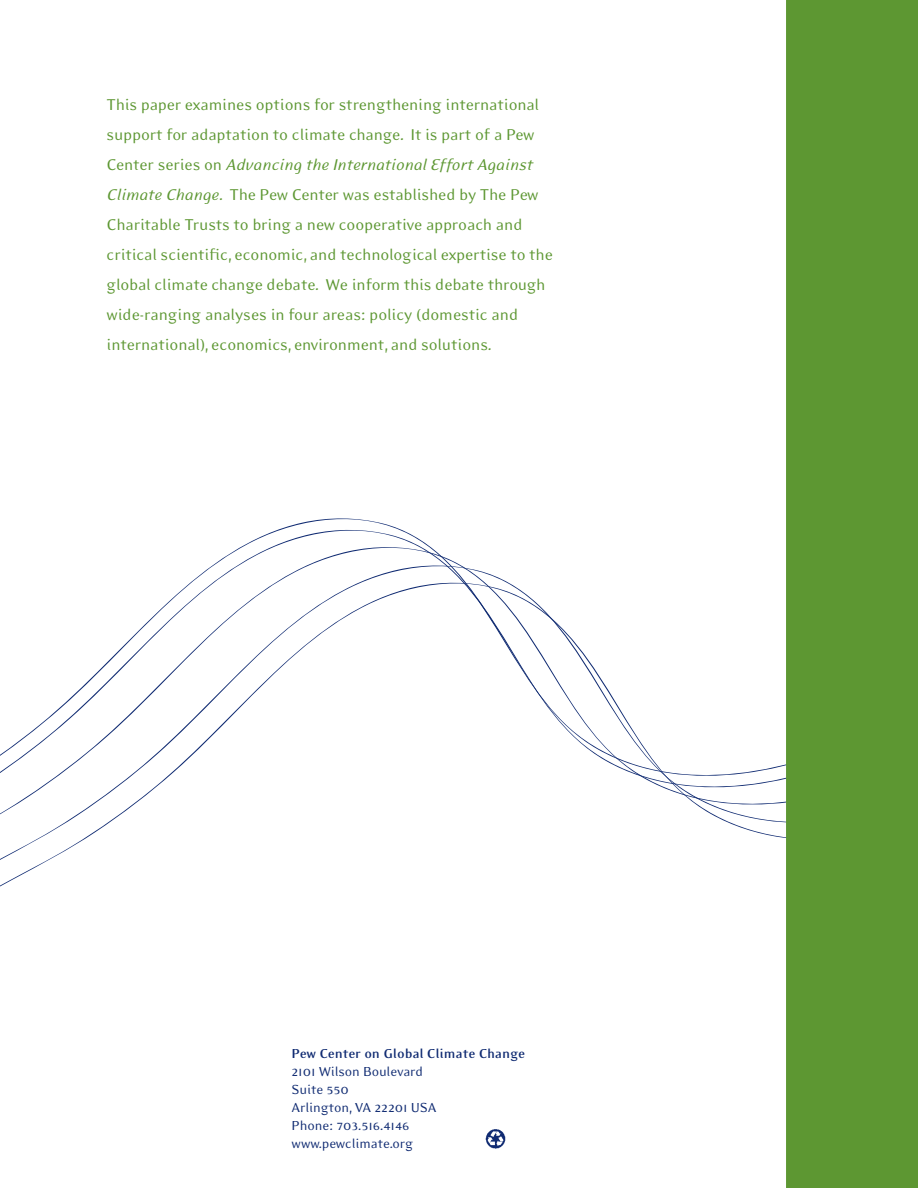
<style>
.page{position:relative;width:918px;height:1188px;background:#fff}
.page>*{position:absolute;margin:0;border:0;box-sizing:border-box;transform-origin:0 0}
.t1{font:18px/30px "Eidetic Modern";letter-spacing:-.01em;color:#5d9732}
.t2{font:15px/18px "Eidetic Modern";color:#102b72}
.t3{font:700 15px "Eidetic Modern";letter-spacing:-.01em;color:#102b72}
.s1{font-style:italic}
</style>
<div class="page">
<svg style="left:0;top:538px;width:786px;height:349px"></svg>
<div style="left:786px;top:0;width:9px;height:1188px;background:#5d9732"></div>
<img style="left:485px;top:1129px;width:20px;height:19px">
<div style="left:794px;top:0;width:124px;height:1188px;background:#5d9732"></div>
<p class="t1" style="left:107px;top:90px;width:448px">This paper examines options for strengthening international support for adaptation to climate change. It is part of a Pew Center series on <span class="s1">Advancing the International Effort Against Climate Change</span>. The Pew Center was established by The Pew Charitable Trusts to bring a new cooperative approach and critical scientific, economic, and technological expertise to the global climate change debate. We inform this debate through wide-ranging analyses in four areas: policy (domestic and international), economics, environment, and solutions.</p>
<p class="t3" style="left:292px;top:1046px;width:235px">Pew Center on Global Climate Change</p>
<p class="t2" style="left:292px;top:1063px;width:147px">2101 Wilson Boulevard<br>Suite 550<br>Arlington, VA 22201 USA<br>Phone: 703.516.4146 www.pewclimate.org</p>
</div>
